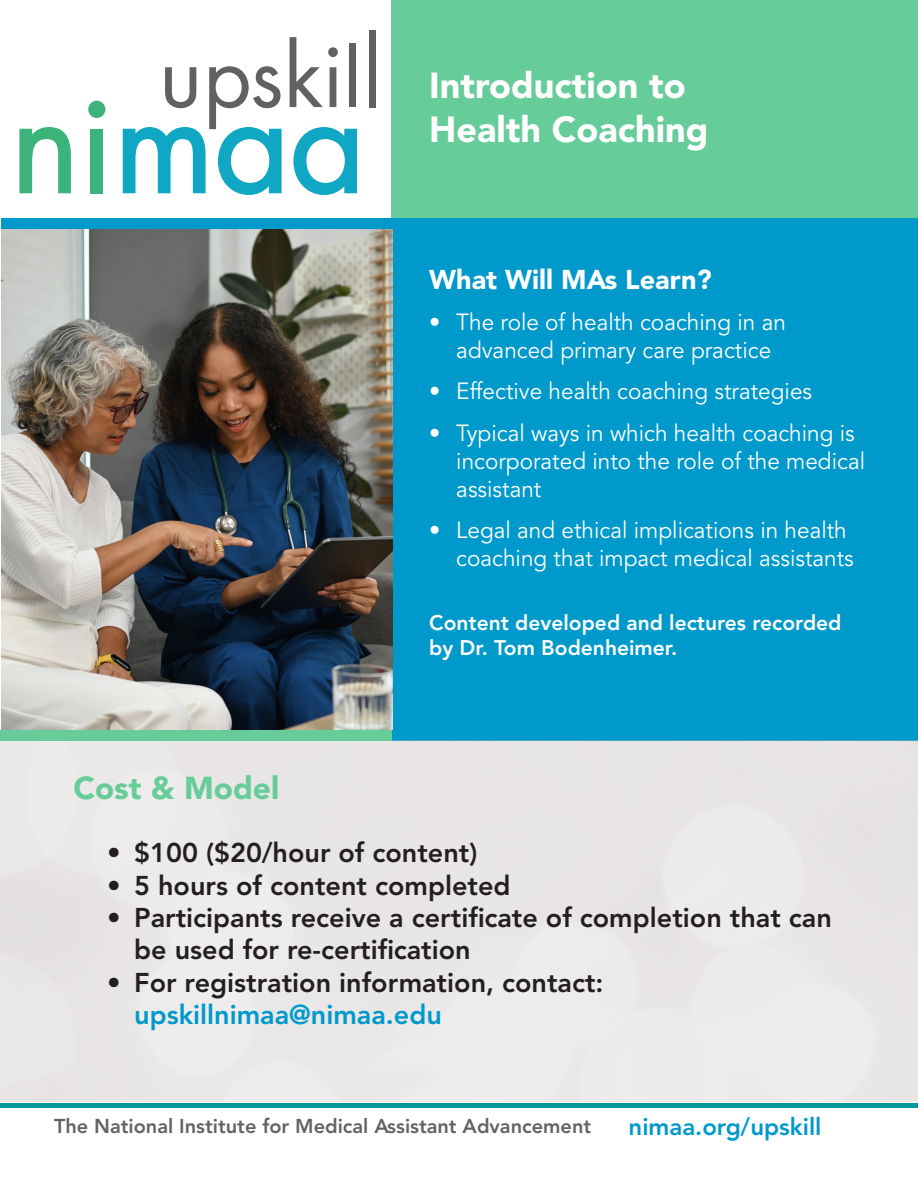
<style>
.page{position:relative;width:918px;height:1188px;background:#fff}
.page>*{position:absolute;margin:0;border:0;box-sizing:border-box;transform-origin:0 0}
.t1{font:900 36px "Avenir LT Pro";color:#fff}
.t2{font:900 31.5px "Avenir LT Pro";color:#6c9}
.t3{font:800 27px/32.4px "Avenir LT Pro";color:#231f20}
.t4{font:900 27px "Avenir LT Pro";color:#fff}
.t5{font:800 24px "Avenir LT Pro";color:#09c}
.t6{font:23.25px/27.9px "Avenir LT Pro";color:#fff}
.t7{font:800 21px/25.2px "Avenir LT Pro";color:#fff}
.t8{font:800 19.95px "Avenir LT Pro";color:#636366}
.s1{color:#09c}
</style>
<div class="page">
<svg style="left:19px;top:127px;width:52px;height:66px"></svg>
<div style="left:88px;top:101px;width:17px;height:17px;background:#3cb379;border-radius:50%"></div>
<div style="left:90px;top:129px;width:13px;height:64px;background:#3cb379"></div>
<svg style="left:293px;top:127px;width:64px;height:68px"></svg>
<svg style="left:123px;top:66px;width:159px;height:129px"></svg>
<svg style="left:290px;top:37px;width:48px;height:70px"></svg>
<div style="left:349px;top:43px;width:7px;height:64px;background:#606161"></div>
<div style="left:369px;top:30px;width:7px;height:77px;background:#606161"></div>
<div style="left:392px;top:0;width:526px;height:218px;background:#6c9"></div>
<div style="left:392px;top:218px;width:526px;height:523px;background:#09c"></div>
<img style="left:2px;top:229px;width:391px;height:501px">
<div style="left:0;top:1103px;width:918px;height:5px;background:#099"></div>
<div style="left:1px;top:218px;width:391px;height:11px;background:#09c"></div>
<div style="left:0;top:730px;width:392px;height:11px;background:#6c9"></div>
<p class="t1" style="left:429px;top:64px;width:258px">Introduction to</p>
<p class="t1" style="left:429px;top:107px;width:281px">Health Coaching</p>
<p class="t4" style="left:429px;top:263px;width:284px">What Will MAs Learn?</p>
<p class="t6" style="left:429px;top:309px;width:358px;text-align:center">• The role of health coaching in an advanced primary care practice</p>
<p class="t6" style="left:429px;top:378px;width:384px">• Effective health coaching strategies</p>
<p class="t6" style="left:456px;top:419px;width:410px;text-indent:-27px">• Typical ways in which health coaching is incorporated into the role of the medical assistant</p>
<p class="t6" style="left:456px;top:517px;width:399px;text-indent:-27px">• Legal and ethical implications in health coaching that impact medical assistants</p>
<p class="t2" style="left:73px;top:769px;width:207px">Cost &amp; Model</p>
<p class="t7" style="left:429px;top:610px;width:414px">Content developed and lectures recorded by Dr. Tom Bodenheimer.</p>
<p class="t3" style="left:107px;top:837px;width:372px">• $100 ($20/hour of content)</p>
<p class="t3" style="left:107px;top:869px;width:405px">• 5 hours of content completed</p>
<p class="t3" style="left:134px;top:902px;width:699px;text-indent:-27px">• Participants receive a certificate of completion that can be used for re-certification</p>
<p class="t3" style="left:134px;top:966px;width:471px;text-indent:-27px">• For registration information, contact: <span class="s1">upskillnimaa@nimaa.edu</span></p>
<p class="t8" style="left:54px;top:1115px;width:539px">The National Institute for Medical Assistant Advancement</p>
<p class="t5" style="left:629px;top:1112px;width:194px">nimaa.org/upskill</p>
</div>
